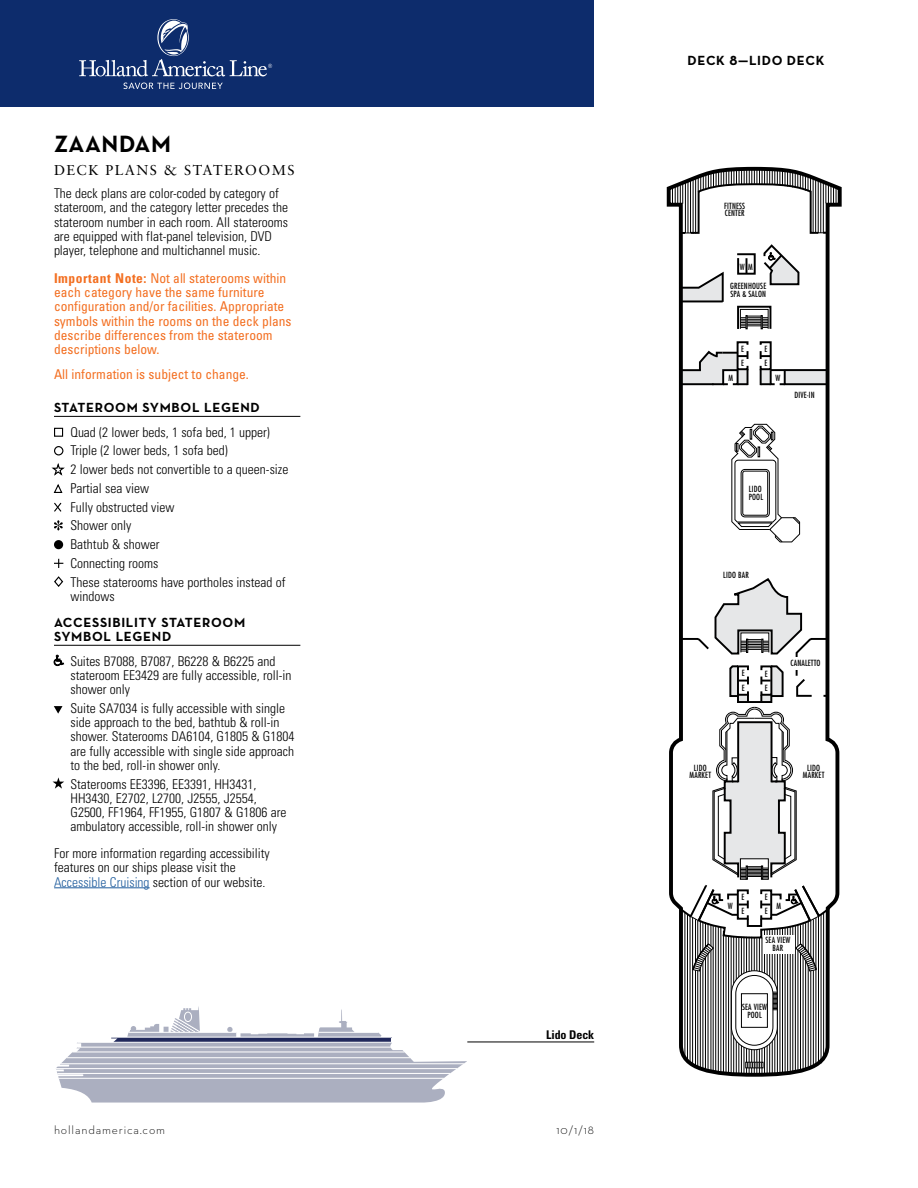
<style>
.page{position:relative;width:918px;height:1188px;background:#fff}
.page>*{position:absolute;margin:0;border:0;box-sizing:border-box;transform-origin:0 0}
.t1{font:700 24px "Neutraface Text";letter-spacing:.025em;color:#000}
.t2{font:14.25px "Sabon LT Std";letter-spacing:.1em;color:#000}
.t3{font:300 condensed 13.5px/14.2px "Univers";color:#000}
.t4{font:condensed 13.5px/14.2px "Univers LT Std";color:#f36f21}
.t5{font:300 condensed 13.5px/18.8px "Univers LT Std";color:#000}
.t6{font:700 13.5px/13.5px "Neutraface Text";letter-spacing:.05em;color:#000}
.t7{font:300 12px "Neutraface Text";letter-spacing:.07em;color:#000}
.t8{font:700 condensed 12px "Univers";letter-spacing:-.01em;color:#000}
.t9{font:condensed 8.25px/7.8px "Futura";letter-spacing:.02em;color:#000}
.s1{font-weight:700}
.s2{font-family:"Univers LT Std"}
.s3{color:#215e9e}
</style>
<div class="page">
<div style="left:0;top:0;width:594px;height:107px;background:#0d2c6c"></div>
<svg style="left:123px;top:83px;width:100px;height:6px"></svg>
<svg style="left:79px;top:19px;width:193px;height:58px"></svg>
<hr style="left:54px;top:416px;width:246px;height:1px;background:#000">
<hr style="left:54px;top:645px;width:246px;height:1px;background:#000">
<div style="left:54px;top:428px;width:9px;height:9px;border:1px solid #000"></div>
<div style="left:54px;top:446px;width:9px;height:9px;border:1px solid #000;border-radius:50%"></div>
<svg style="left:51px;top:463px;width:14px;height:30px"></svg>
<svg style="left:54px;top:502px;width:8px;height:10px"></svg>
<svg style="left:54px;top:520px;width:9px;height:10px"></svg>
<div style="left:54px;top:540px;width:9px;height:9px;background:#000;border-radius:50%"></div>
<svg style="left:54px;top:559px;width:9px;height:9px"></svg>
<svg style="left:54px;top:576px;width:10px;height:11px"></svg>
<svg style="left:54px;top:654px;width:10px;height:12px"></svg>
<svg style="left:54px;top:706px;width:9px;height:8px"></svg>
<svg style="left:53px;top:777px;width:11px;height:12px"></svg>
<hr style="left:54px;top:887px;width:96px;height:1px;background:#215e9e">
<svg style="left:666px;top:166px;width:176px;height:742px"></svg>
<svg style="left:731px;top:424px;width:69px;height:119px"></svg>
<div style="left:741px;top:469px;width:29px;height:48px;border:1px solid #000;border-radius:4px"></div>
<div style="left:743px;top:471px;width:25px;height:44px;border:1px solid #000;border-radius:2px"></div>
<svg style="left:672px;top:168px;width:165px;height:67px"></svg>
<svg style="left:681px;top:340px;width:68px;height:46px"></svg>
<svg style="left:759px;top:340px;width:71px;height:46px"></svg>
<div style="left:740px;top:309px;width:28px;height:20px;border:1px solid #000"></div>
<svg style="left:740px;top:315px;width:28px;height:12px"></svg>
<hr style="left:681px;top:369px;width:20px;height:2px;background:#000">
<hr style="left:771px;top:369px;width:56px;height:2px;background:#000">
<svg style="left:679px;top:270px;width:46px;height:34px"></svg>
<div style="left:737px;top:306px;width:34px;height:24px;border:2px solid #000"></div>
<svg style="left:735px;top:243px;width:65px;height:43px"></svg>
<svg style="left:677px;top:577px;width:155px;height:500px"></svg>
<div style="left:788px;top:657px;width:33px;height:12px;background:#fff"></div>
<svg style="left:56px;top:1006px;width:411px;height:97px"></svg>
<hr style="left:77px;top:1047px;width:313px;height:1px;background:#fff">
<hr style="left:57px;top:1073px;width:393px;height:1px;background:#fff">
<hr style="left:56px;top:1068px;width:401px;height:1px;background:#fff">
<hr style="left:72px;top:1052px;width:333px;height:1px;background:#fff">
<hr style="left:60px;top:1064px;width:404px;height:1px;background:#fff">
<hr style="left:59px;top:1078px;width:385px;height:1px;background:#fff">
<hr style="left:77px;top:1042px;width:314px;height:1px;background:#fff">
<hr style="left:67px;top:1057px;width:343px;height:1px;background:#fff">
<hr style="left:112px;top:1037px;width:279px;height:1px;background:#fff">
<hr style="left:319px;top:1032px;width:60px;height:1px;background:#fff">
<hr style="left:128px;top:1032px;width:108px;height:1px;background:#fff">
<hr style="left:467px;top:1042px;width:127px;height:1px;background:#000">
<h1 class="t1" style="left:54px;top:129px;width:119px">ZAANDAM</h1>
<p class="t2" style="left:54px;top:162px;width:242px">DECK PLANS &amp; STATEROOMS</p>
<p class="t3" style="left:54px;top:186px;width:236px">The deck plans are color-coded by category of stateroom, and the category letter precedes the stateroom number in each room. All staterooms are equipped with flat-panel television, DVD player, telephone and multichannel music.</p>
<p class="t4" style="left:54px;top:271px;width:239px"><span class="s1">Important Note:</span> Not all staterooms within each category have the same furniture configuration and/or facilities. Appropriate symbols within the rooms on the deck plans describe differences from the stateroom descriptions below.</p>
<p class="t4" style="left:54px;top:367px;width:196px">All information is subject to change.</p>
<p class="t6" style="left:54px;top:400px;width:207px">STATEROOM SYMBOL LEGEND</p>
<p class="t5" style="left:70px;top:423px;width:219px">Quad (2 lower beds, 1 sofa bed, 1 upper)<br>Triple (2 lower beds, 1 sofa bed)<br>2 lower beds not convertible to a queen-size<br>Partial sea view<br>Fully obstructed view<br>Shower only<br>Bathtub &amp; shower<br>Connecting rooms<br>These staterooms have portholes instead of</p>
<p class="t5" style="left:70px;top:587px;width:46px">windows</p>
<p class="t6" style="left:54px;top:616px;width:193px">ACCESSIBILITY STATEROOM<br>SYMBOL LEGEND</p>
<p class="t3" style="left:70px;top:654px;width:223px"><span class="s2">Suite</span>s B7088, B7087, B6228 &amp; B6225 and stateroom EE3429 are fully accessible, roll-in shower only</p>
<p class="t3" style="left:70px;top:701px;width:225px">Suite SA7034 is fully accessible with single side approach to the bed, bathtub &amp; roll-in shower. Staterooms DA6104, G1805 &amp; G1804 are fully accessible with single side approach to the bed, roll-in shower only.</p>
<p class="t3" style="left:70px;top:777px;width:218px"><span class="s2">S</span>taterooms EE3396, EE3391, HH3431, HH3430, E2702, L2700, J2555, J2554, G2500, FF1964, FF1955, G1807 &amp; G1806 are ambulatory accessible, roll-in shower only</p>
<p class="t3" style="left:54px;top:846px;width:217px">For more information regarding accessibility features on our ships please visit the<br><span class="s3">Accessible Cruising</span> section of our website.</p>
<p class="t8" style="left:546px;top:1027px;width:49px">Lido Deck</p>
<p class="t7" style="left:54px;top:1122px;width:113px">hollandamerica.com</p>
<p class="t7" style="left:557px;top:1122px;width:39px">10/1/18</p>
<p class="t6" style="left:688px;top:53px;width:138px">DECK 8—LIDO DECK</p>
<p class="t9" style="left:724px;top:201px;width:23px">FITNESS<br>CENTER</p>
<p class="t9" style="left:740px;top:263px;width:15px">W M</p>
<p class="t9" style="left:730px;top:282px;width:37px">GREENHOUSE<br>SPA &amp; SALON</p>
<p class="t9" style="left:729px;top:374px;width:6px">M</p>
<p class="t9" style="left:741px;top:341px;width:4px;line-height:14.4px">E<br>E</p>
<p class="t9" style="left:764px;top:341px;width:4px;line-height:14.4px">E<br>E</p>
<p class="t9" style="left:776px;top:374px;width:6px">W</p>
<p class="t9" style="left:794px;top:391px;width:22px">DIVE-IN</p>
<p class="t9" style="left:749px;top:485px;width:16px">LIDO<br>POOL</p>
<p class="t9" style="left:723px;top:571px;width:27px">LIDO BAR</p>
<p class="t9" style="left:690px;top:763px;width:23px;text-align:center">LIDO<br>MARKET</p>
<p class="t9" style="left:742px;top:666px;width:4px;line-height:14.4px">E<br>E</p>
<p class="t9" style="left:765px;top:666px;width:4px;line-height:14.4px">E<br>E</p>
<p class="t9" style="left:791px;top:659px;width:32px">CANALETTO</p>
<p class="t9" style="left:803px;top:763px;width:23px;text-align:center">LIDO<br>MARKET</p>
<p class="t9" style="left:742px;top:890px;width:4px;line-height:14.2px">E<br>E</p>
<p class="t9" style="left:765px;top:890px;width:4px;line-height:14.2px">E<br>E</p>
<p class="t9" style="left:728px;top:902px;width:6px">W</p>
<p class="t9" style="left:777px;top:902px;width:6px">M</p>
<p class="t9" style="left:766px;top:936px;width:26px;text-align:center">SEA VIEW<br>BAR</p>
<p class="t9" style="left:742px;top:1003px;width:26px;text-align:center">SEA VIEW<br>POOL</p>
</div>
